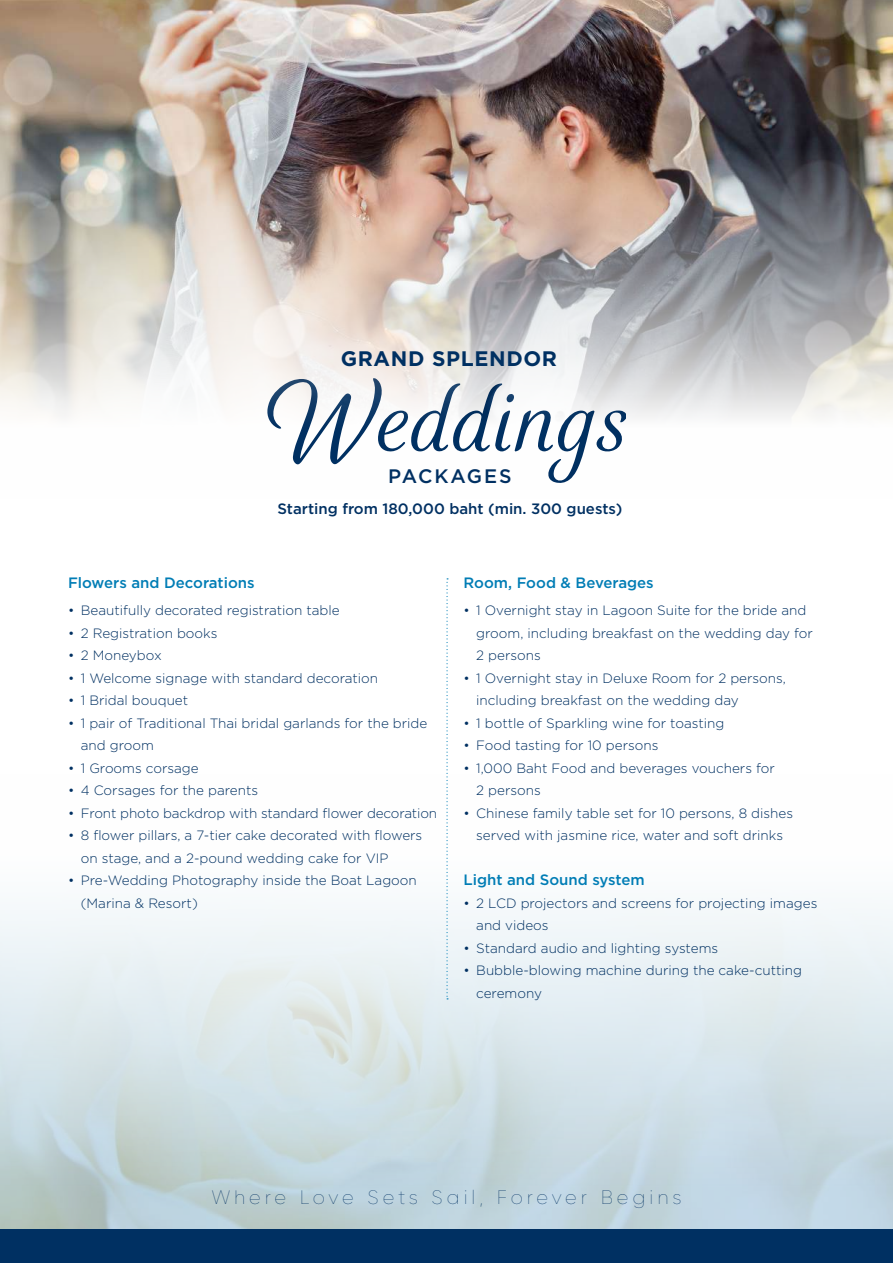
<style>
.page{position:relative;width:893px;height:1263px;background:#fff}
.page>*{position:absolute;margin:0;border:0;box-sizing:border-box;transform-origin:0 0}
.t1{font:700 21px "Gotham";letter-spacing:.03em;color:#003062}
.t2{font:100 19.5px "Gilroy";letter-spacing:.2em;color:#003062}
.t3{font:500 19.5px "Gotham";letter-spacing:.085em;color:#003062}
.t4{font:500 15px "Gotham";color:#007db5}
.t5{font:500 15px "Gotham";color:#003062}
.t6{font:300 13.5px/22.5px "Gotham";color:#003062}
</style>
<div class="page">
<img style="left:0;top:908px;width:893px;height:322px">
<div style="left:0;top:1230px;width:893px;height:33px;background:#003062"></div>
<img style="left:0;top:0;width:893px;height:483px">
<svg style="left:446px;top:578px;width:2px;height:421px"></svg>
<h1 class="t1" style="left:341px;top:345px;width:218px">GRAND SPLENDOR</h1>
<h2 class="t3" style="left:388px;top:463px;width:125px">PACKAGES</h2>
<p class="t5" style="left:277px;top:499px;width:346px">Starting from 180,000 baht (min. 300 guests)</p>
<p class="t4" style="left:68px;top:573px;width:188px">Flowers and Decorations</p>
<p class="t6" style="left:68px;top:599px;width:273px">• Beautifully decorated registration table</p>
<p class="t6" style="left:68px;top:621px;width:151px">• 2 Registration books</p>
<p class="t6" style="left:68px;top:644px;width:95px">• 2 Moneybox</p>
<p class="t6" style="left:68px;top:666px;width:312px">• 1 Welcome signage with standard decoration</p>
<p class="t6" style="left:68px;top:689px;width:122px">• 1 Bridal bouquet</p>
<p class="t6" style="left:81px;top:711px;width:348px;text-indent:-13px">• 1 pair of Traditional Thai bridal garlands for the bride and groom</p>
<p class="t6" style="left:68px;top:756px;width:132px">• 1 Grooms corsage</p>
<p class="t6" style="left:68px;top:779px;width:192px">• 4 Corsages for the parents</p>
<p class="t6" style="left:68px;top:801px;width:371px">• Front photo backdrop with standard flower decoration</p>
<p class="t6" style="left:81px;top:824px;width:343px;text-indent:-13px">• 8 flower pillars, a 7-tier cake decorated with flowers on stage, and a 2-pound wedding cake for VIP</p>
<p class="t6" style="left:81px;top:869px;width:338px;text-indent:-13px">• Pre-Wedding Photography inside the Boat Lagoon (Marina &amp; Resort)</p>
<p class="t4" style="left:463px;top:573px;width:192px">Room, Food &amp; Beverages</p>
<p class="t6" style="left:476px;top:599px;width:338px;text-indent:-13px">• 1 Overnight stay in Lagoon Suite for the bride and groom, including breakfast on the wedding day for<br>2 persons</p>
<p class="t6" style="left:476px;top:666px;width:311px;text-indent:-13px">• 1 Overnight stay in Deluxe Room for 2 persons, including breakfast on the wedding day</p>
<p class="t6" style="left:463px;top:711px;width:262px">• 1 bottle of Sparkling wine for toasting</p>
<p class="t6" style="left:463px;top:734px;width:196px">• Food tasting for 10 persons</p>
<p class="t6" style="left:476px;top:756px;width:300px;text-indent:-13px">• 1,000 Baht Food and beverages vouchers for<br>2 persons</p>
<p class="t6" style="left:463px;top:801px;width:331px;text-align:center">• Chinese family table set for 10 persons, 8 dishes served with jasmine rice, water and soft drinks</p>
<p class="t4" style="left:463px;top:870px;width:183px">Light and Sound system</p>
<p class="t6" style="left:476px;top:891px;width:343px;text-indent:-13px">• 2 LCD projectors and screens for projecting images and videos</p>
<p class="t6" style="left:463px;top:936px;width:256px">• Standard audio and lighting systems</p>
<p class="t6" style="left:476px;top:959px;width:327px;text-indent:-13px">• Bubble-blowing machine during the cake-cutting ceremony</p>
<h2 class="t2" style="left:211px;top:1185px;width:472px">Where Love Sets Sail, Forever Begins</h2>
</div>
